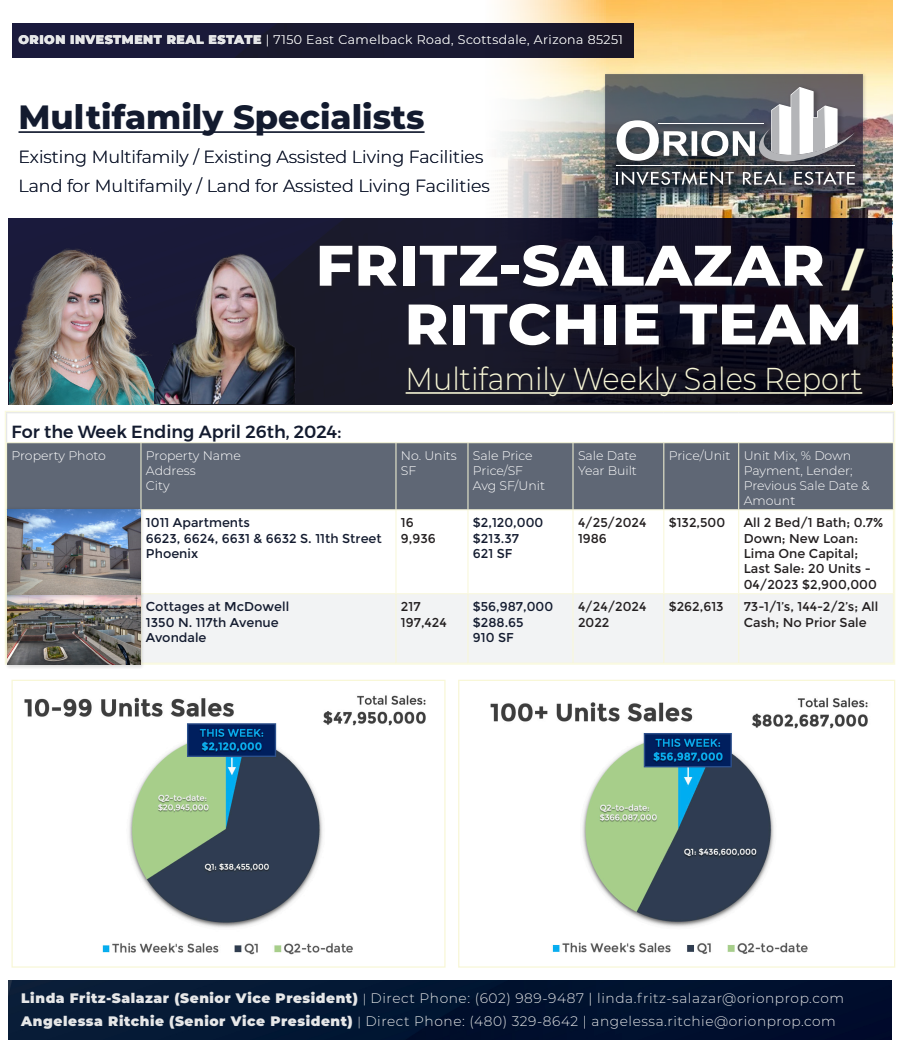
<style>
.page{position:relative;width:900px;height:1050px;background:#fff}
.page>*{position:absolute;margin:0;border:0;box-sizing:border-box;transform-origin:0 0}
.t1{font:800 57px "Montserrat";letter-spacing:.01em;color:#fff;scale:1.04 1}
.t2{font:800 33.62px "Montserrat";color:#131b2f}
.t3{font:300 31.62px "Montserrat";color:#f8f7d7;scale:.91 1}
.t4{font:300 17.5px "Montserrat";color:#131b2f}
.t5{font:500 17.5px "Montserrat";color:#131b2f}
.t6{font:300 13.75px "Montserrat";letter-spacing:.04em;color:#e6e7e8}
.t7{font:12.75px/15.4px "Montserrat";color:#231f20}
.t8{font:12.75px "Montserrat";color:#131b2f}
.t9{font:300 12.5px/15px "Montserrat";color:#fff}
.t10{font:300 12.5px "Montserrat";letter-spacing:.04em;color:#e6e7e8}
.s1{font-weight:900}
.s2{font-size:44.38px;color:#f8f7d7}
.s3{font-size:12.5px}
</style>
<div class="page">
<div style="left:7px;top:443px;width:886px;height:67px;background:#5f6775"></div>
<div style="left:145px;top:594px;width:748px;height:69px;background:#f2f3f4"></div>
<hr style="left:6px;top:442px;width:135px;height:1px;background:#f8f7d7">
<hr style="left:141px;top:442px;width:255px;height:1px;background:#f8f7d7">
<hr style="left:141px;top:443px;width:1px;height:67px;background:#f8f7d7">
<hr style="left:396px;top:442px;width:72px;height:1px;background:#f8f7d7">
<hr style="left:396px;top:443px;width:1px;height:67px;background:#f8f7d7">
<hr style="left:468px;top:442px;width:105px;height:1px;background:#f8f7d7">
<hr style="left:468px;top:443px;width:1px;height:67px;background:#f8f7d7">
<hr style="left:573px;top:442px;width:91px;height:1px;background:#f8f7d7">
<hr style="left:573px;top:443px;width:1px;height:67px;background:#f8f7d7">
<hr style="left:664px;top:442px;width:75px;height:1px;background:#f8f7d7">
<hr style="left:664px;top:443px;width:1px;height:67px;background:#f8f7d7">
<hr style="left:739px;top:442px;width:155px;height:1px;background:#f8f7d7">
<hr style="left:738px;top:443px;width:1px;height:67px;background:#f8f7d7">
<hr style="left:141px;top:510px;width:255px;height:1px;background:#f8f7d7">
<hr style="left:396px;top:510px;width:72px;height:1px;background:#f8f7d7">
<hr style="left:396px;top:510px;width:1px;height:83px;background:#f8f7d7">
<hr style="left:468px;top:510px;width:105px;height:1px;background:#f8f7d7">
<hr style="left:468px;top:510px;width:1px;height:83px;background:#f8f7d7">
<hr style="left:573px;top:510px;width:91px;height:1px;background:#f8f7d7">
<hr style="left:573px;top:510px;width:1px;height:83px;background:#f8f7d7">
<hr style="left:664px;top:510px;width:75px;height:1px;background:#f8f7d7">
<hr style="left:664px;top:510px;width:1px;height:83px;background:#f8f7d7">
<hr style="left:739px;top:510px;width:155px;height:1px;background:#f8f7d7">
<hr style="left:738px;top:510px;width:1px;height:83px;background:#f8f7d7">
<hr style="left:396px;top:594px;width:1px;height:69px;background:#f8f7d7">
<hr style="left:468px;top:594px;width:1px;height:69px;background:#f8f7d7">
<hr style="left:573px;top:594px;width:1px;height:69px;background:#f8f7d7">
<hr style="left:664px;top:594px;width:1px;height:69px;background:#f8f7d7">
<hr style="left:738px;top:594px;width:1px;height:69px;background:#f8f7d7">
<hr style="left:141px;top:593px;width:255px;height:1px;background:#f9f8db">
<hr style="left:396px;top:593px;width:72px;height:1px;background:#f9f8db">
<hr style="left:468px;top:593px;width:105px;height:1px;background:#f9f8db">
<hr style="left:573px;top:593px;width:91px;height:1px;background:#f9f8db">
<hr style="left:664px;top:593px;width:75px;height:1px;background:#f9f8db">
<hr style="left:739px;top:593px;width:154px;height:1px;background:#f9f8db">
<div style="left:5px;top:591px;width:140px;height:78px;background:#231f20;opacity:.15"></div>
<img style="left:8px;top:599px;width:132px;height:66px">
<img style="left:606px;top:0;width:286px;height:218px">
<svg style="left:12px;top:0;width:594px;height:218px"></svg>
<img style="left:8px;top:218px;width:884px;height:187px">
<div style="left:603px;top:71px;width:264px;height:126px;background:#231f20;opacity:.3"></div>
<div style="left:605px;top:74px;width:259px;height:121px;background:#fff;opacity:.75"></div>
<hr style="left:19px;top:131px;width:406px;height:2px;background:#131b2f">
<div style="left:404px;top:364px;width:464px;height:37px;background:#231f20;opacity:.3"></div>
<hr style="left:406px;top:392px;width:456px;height:2px;background:#f8f7d7">
<div style="left:317px;top:243px;width:554px;height:109px;background:#231f20;opacity:.3"></div>
<img style="left:12px;top:24px;width:622px;height:34px">
<img style="left:8px;top:980px;width:884px;height:60px">
<div style="left:613px;top:84px;width:248px;height:108px;background:#231f20;opacity:.25"></div>
<svg style="left:616px;top:171px;width:118px;height:14px"></svg>
<svg style="left:743px;top:171px;width:43px;height:14px"></svg>
<svg style="left:794px;top:171px;width:61px;height:14px"></svg>
<hr style="left:616px;top:165px;width:239px;height:1px;background:#fff">
<svg style="left:616px;top:87px;width:239px;height:78px"></svg>
<img style="left:24px;top:695px;width:402px;height:260px">
<div style="left:11px;top:680px;width:435px;height:288px;border:1px solid #f8f7d7"></div>
<img style="left:490px;top:697px;width:378px;height:257px">
<div style="left:458px;top:680px;width:437px;height:288px;border:1px solid #f8f7d7"></div>
<img style="left:10px;top:247px;width:150px;height:157px">
<img style="left:154px;top:253px;width:141px;height:151px">
<div style="left:5px;top:506px;width:140px;height:93px;background:#231f20;opacity:.15"></div>
<p class="t10" style="left:19px;top:31px;width:606px"><span class="s1">ORION INVESTMENT REAL ESTATE</span> | 7150 East Camelback Road, Scottsdale, Arizona 85251</p>
<p class="t2" style="left:19px;top:92px;width:408px">Multifamily Specialists</p>
<p class="t4" style="left:19px;top:145px;width:466px">Existing Multifamily / Existing Assisted Living Facilities</p>
<p class="t4" style="left:19px;top:174px;width:473px">Land for Multifamily / Land for Assisted Living Facilities</p>
<p class="t1" style="left:316px;top:224px;width:527px">FRITZ-SALAZAR <span class="s2">/</span></p>
<p class="t1" style="left:405px;top:282px;width:442px">RITCHIE TEAM</p>
<p class="t5" style="left:12px;top:418px;width:331px">For the Week Ending April 26th, 2024:</p>
<p class="t9" style="left:12px;top:448px;width:96px">Property Photo</p>
<p class="t9" style="left:146px;top:448px;width:97px">Property Name</p>
<p class="t9" style="left:146px;top:463px;width:51px">Address</p>
<p class="t9" style="left:146px;top:478px;width:25px">City</p>
<p class="t8" style="left:146px;top:515px;width:105px">1011 Apartments</p>
<p class="t8" style="left:146px;top:531px;width:237px">6623, 6624, 6631 &amp; 6632 S. 11th Street</p>
<p class="t8" style="left:146px;top:546px;width:54px">Phoenix</p>
<p class="t8" style="left:146px;top:599px;width:145px">Cottages at McDowell</p>
<p class="t8" style="left:146px;top:615px;width:134px">1350 N. 117th Avenue</p>
<p class="t8" style="left:146px;top:630px;width:62px">Avondale</p>
<p class="t3" style="left:406px;top:357px;width:503px">Multifamily Weekly Sales Report</p>
<p class="t9" style="left:401px;top:448px;width:57px">No. Units</p>
<p class="t9" style="left:401px;top:463px;width:17px">SF</p>
<p class="t7" style="left:401px;top:515px;width:14px">16</p>
<p class="t7" style="left:401px;top:531px;width:36px">9,936</p>
<p class="t9" style="left:473px;top:448px;width:61px">Sale Price</p>
<p class="t9" style="left:473px;top:463px;width:52px">Price/SF</p>
<p class="t9" style="left:473px;top:478px;width:74px">Avg SF/Unit</p>
<p class="t8" style="left:473px;top:515px;width:72px">$2,120,000</p>
<p class="t8" style="left:473px;top:531px;width:48px">$213.37</p>
<p class="t8" style="left:473px;top:546px;width:41px">621 SF</p>
<p class="t7" style="left:401px;top:599px;width:21px">217</p>
<p class="t7" style="left:401px;top:614px;width:47px">197,424</p>
<p class="t8" style="left:473px;top:599px;width:82px">$56,987,000</p>
<p class="t8" style="left:473px;top:615px;width:52px">$288.65</p>
<p class="t8" style="left:473px;top:630px;width:42px">910 SF</p>
<p class="t9" style="left:578px;top:448px;width:60px">Sale Date</p>
<p class="t9" style="left:578px;top:463px;width:60px">Year Built</p>
<p class="t9" style="left:669px;top:448px;width:63px">Price/Unit</p>
<p class="t9" style="left:744px;top:448px;width:127px">Unit Mix, % Down<br>Payment, Lender;<br>Previous Sale Date &amp;<br>Amount</p>
<p class="t7" style="left:578px;top:515px;width:70px">4/25/2024</p>
<p class="t7" style="left:578px;top:531px;width:30px">1986</p>
<p class="t7" style="left:669px;top:515px;width:58px">$132,500</p>
<p class="t7" style="left:744px;top:515px;width:141px">All 2 Bed/1 Bath; 0.7%<br>Down; New Loan:<br>Lima One Capital;<br>Last Sale: 20 Units -<br>04/2023 $2,900,000</p>
<p class="t7" style="left:578px;top:599px;width:70px">4/24/2024</p>
<p class="t7" style="left:578px;top:614px;width:33px">2022</p>
<p class="t7" style="left:669px;top:599px;width:56px">$262,613</p>
<p class="t7" style="left:744px;top:599px;width:136px">73-1/1’s, 144-2/2’s; All<br>Cash; No Prior Sale</p>
<p class="t6" style="left:21px;top:988px;width:824px"><span class="s1">Linda Fritz-Salazar (Senior Vice President)</span> <span class="s3">|</span> Direct Phone: (602) 989-9487 | linda.fritz-salazar@orionprop.com</p>
<p class="t6" style="left:21px;top:1012px;width:816px"><span class="s1">Angelessa Ritchie (Senior Vice President)</span> <span class="s3">|</span> Direct Phone: (480) 329-8642 | angelessa.ritchie@orionprop.com</p>
</div>
